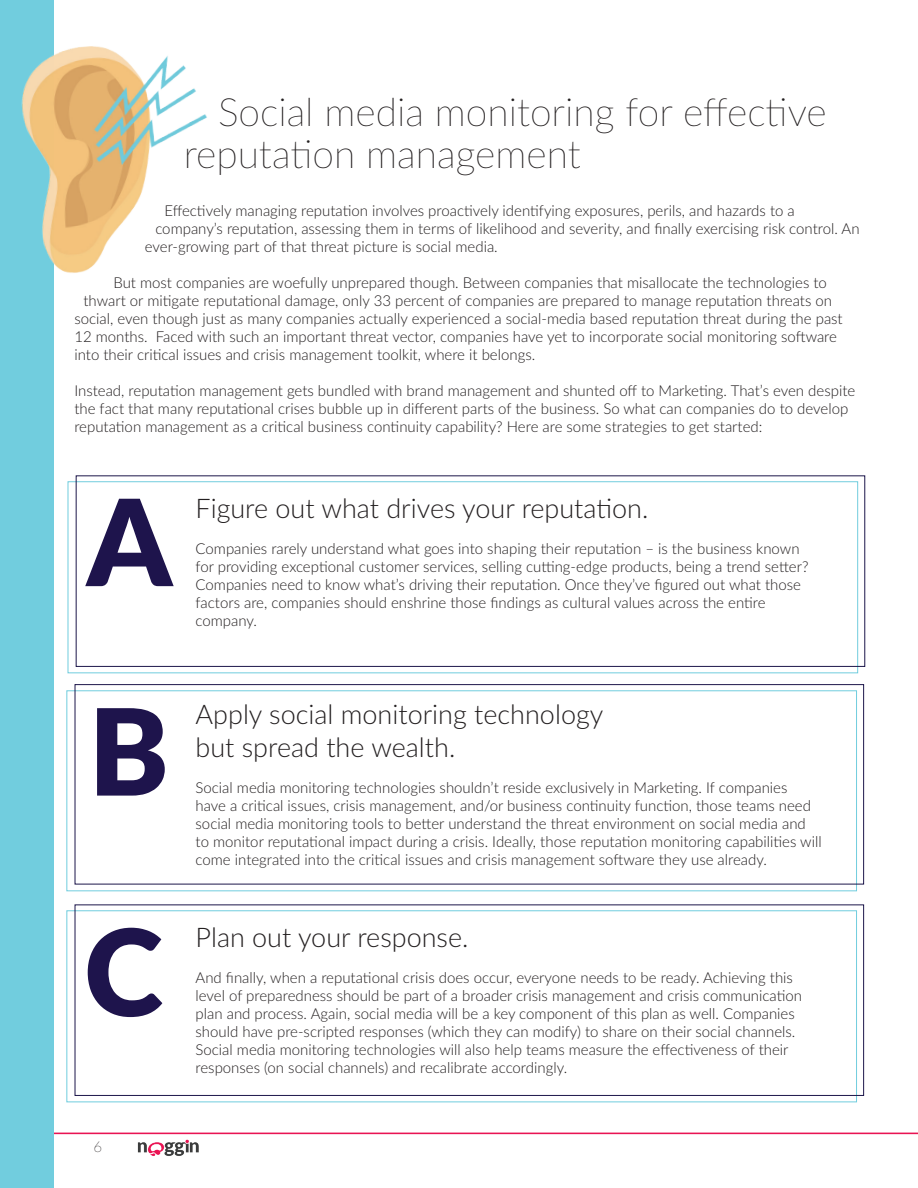
<style>
.page{position:relative;width:918px;height:1188px;background:#fff}
.page>*{position:absolute;margin:0;border:0;box-sizing:border-box;transform-origin:0 0}
.t1{font:900 120px/220.5px "Lato";color:#1e144c}
.t2{font:100 39px/42px "Lato";color:#231f20}
.t3{font:300 27px/33px "Lato";color:#231f20}
.t4{font:300 15px/18px "Lato";color:#231f20}
.t5{font:100 15px "Lato";color:#231f20}
</style>
<div class="page">
<svg style="left:54px;top:1132px;width:864px;height:3px;background:#f383a4"></svg>
<div style="left:0;top:0;width:54px;height:1188px;background:#71cdde"></div>
<img style="left:137px;top:1139px;width:62px;height:17px">
<div style="left:66px;top:910px;width:791px;height:192px;background:#fff;border:1px solid #71cdde"></div>
<div style="left:75px;top:904px;width:789px;height:192px;border:1px solid #1c164a"></div>
<div style="left:66px;top:690px;width:791px;height:201px;background:#fff;border:1px solid #71cdde"></div>
<div style="left:75px;top:684px;width:789px;height:200px;border:1px solid #1c164a"></div>
<div style="left:68px;top:481px;width:790px;height:192px;background:#fff;border:1px solid #71cdde"></div>
<div style="left:76px;top:475px;width:789px;height:192px;border:1px solid #1c164a"></div>
<img style="left:21px;top:46px;width:186px;height:227px">
<h2 class="t2" style="left:184px;top:90px;width:644px;text-indent:34px">Social media monitoring for effective reputation management</h2>
<p class="t4" style="left:164px;top:201px;width:632px">Effectively managing reputation involves proactively identifying exposures, perils, and hazards to a</p>
<p class="t4" style="left:155px;top:219px;width:706px">company’s reputation, assessing them in terms of likelihood and severity, and finally exercising risk control. An</p>
<p class="t4" style="left:145px;top:237px;width:354px">ever-growing part of that threat picture is social media.</p>
<p class="t4" style="left:113px;top:273px;width:715px">But most companies are woefully unprepared though. Between companies that misallocate the technologies to</p>
<p class="t4" style="left:83px;top:291px;width:750px">thwart or mitigate reputational damage, only 33 percent of companies are prepared to manage reputation threats on</p>
<p class="t4" style="left:74px;top:309px;width:770px">social, even though just as many companies actually experienced a social-media based reputation threat during the past</p>
<p class="t4" style="left:74px;top:327px;width:764px">12 months. Faced with such an important threat vector, companies have yet to incorporate social monitoring software</p>
<p class="t4" style="left:74px;top:345px;width:462px">into their critical issues and crisis management toolkit, where it belongs.</p>
<p class="t4" style="left:74px;top:381px;width:782px">Instead, reputation management gets bundled with brand management and shunted off to Marketing. That’s even despite the fact that many reputational crises bubble up in different parts of the business. So what can companies do to develop reputation management as a critical business continuity capability? Here are some strategies to get started:</p>
<h1 class="t1" style="left:87px;top:427px;width:87px">A</h1>
<h3 class="t3" style="left:196px;top:491px;width:454px">Figure out what drives your reputation.</h3>
<p class="t4" style="left:196px;top:539px;width:614px">Companies rarely understand what goes into shaping their reputation – is the business known for providing exceptional customer services, selling cutting-edge products, being a trend setter?<br>Companies need to know what’s driving their reputation. Once they’ve figured out what those factors are, companies should enshrine those findings as cultural values across the entire company.</p>
<h1 class="t1" style="left:84px;top:636px;width:86px">B<br>C</h1>
<p class="t5" style="left:93px;top:1136px;width:10px">6</p>
<h3 class="t3" style="left:196px;top:697px;width:409px">Apply social monitoring technology but spread the wealth.</h3>
<p class="t4" style="left:196px;top:778px;width:628px">Social media monitoring technologies shouldn’t reside exclusively in Marketing. If companies have a critical issues, crisis management, and/or business continuity function, those teams need social media monitoring tools to better understand the threat environment on social media and to monitor reputational impact during a crisis. Ideally, those reputation monitoring capabilities will come integrated into the critical issues and crisis management software they use already.</p>
<h3 class="t3" style="left:196px;top:920px;width:274px">Plan out your response.</h3>
<p class="t4" style="left:196px;top:968px;width:608px">And finally, when a reputational crisis does occur, everyone needs to be ready. Achieving this level of preparedness should be part of a broader crisis management and crisis communication plan and process. Again, social media will be a key component of this plan as well. Companies should have pre-scripted responses (which they can modify) to share on their social channels.<br>Social media monitoring technologies will also help teams measure the effectiveness of their responses (on social channels) and recalibrate accordingly.</p>
</div>
